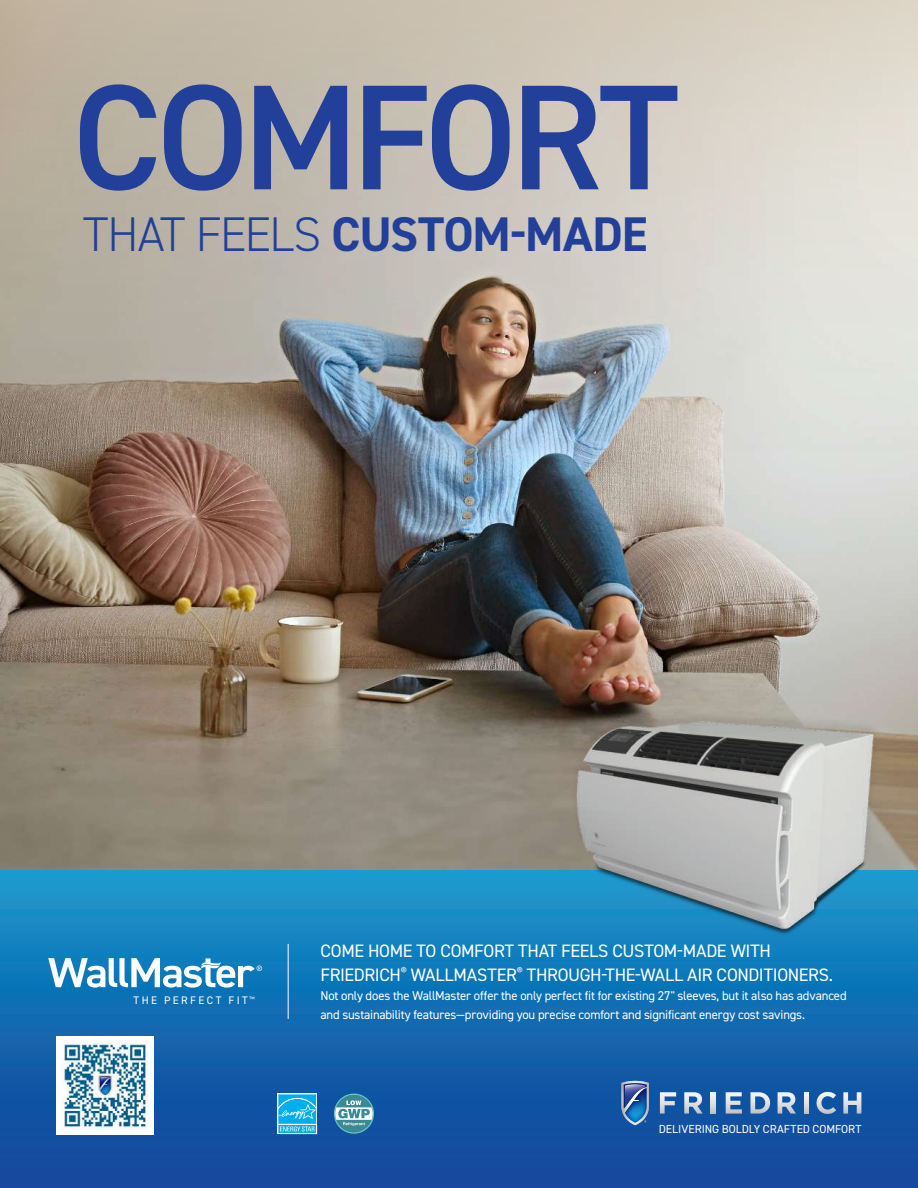
<style>
.page{position:relative;width:918px;height:1188px;background:#fff}
.page>*{position:absolute;margin:0;border:0;box-sizing:border-box;transform-origin:0 0}
.t1{font:600 150px "DIN2014";letter-spacing:-.04em;color:#223f99}
.t2{font:700 48.75px "DIN2014";letter-spacing:-.02em;color:#223f99}
.t3{font:18px/24px "DIN2014";letter-spacing:-.02em;color:#fff}
.t4{font:12.75px/18.8px "DIN2014";letter-spacing:-.015em;color:#fff}
.t5{font:11.7px "DIN2014";color:#fff}
.t6{font:10.95px "DIN2014";letter-spacing:.22em;color:#fff}
.s1{font-weight:300}
</style>
<div class="page">
<img style="left:0;top:495px;width:918px;height:375px">
<svg style="left:0;top:0;width:918px;height:495px;background:#bcb6ad"></svg>
<div style="left:0;top:870px;width:918px;height:318px;background:linear-gradient(to bottom,#1796cc,#114097)"></div>
<img style="left:553px;top:699px;width:360px;height:245px">
<svg style="left:334px;top:1094px;width:40px;height:40px;background:#5e9bb1"></svg>
<svg style="left:277px;top:1094px;width:40px;height:40px;background:#40c2f2"></svg>
<svg style="left:660px;top:1092px;width:16px;height:22px"></svg>
<svg style="left:684px;top:1092px;width:19px;height:22px"></svg>
<svg style="left:711px;top:1092px;width:5px;height:22px"></svg>
<svg style="left:726px;top:1092px;width:16px;height:22px"></svg>
<svg style="left:750px;top:1092px;width:20px;height:22px"></svg>
<svg style="left:778px;top:1092px;width:18px;height:22px"></svg>
<svg style="left:804px;top:1092px;width:5px;height:22px"></svg>
<svg style="left:817px;top:1092px;width:19px;height:22px"></svg>
<svg style="left:843px;top:1092px;width:18px;height:22px"></svg>
<svg style="left:621px;top:1081px;width:28px;height:44px"></svg>
<hr style="left:288px;top:944px;width:1px;height:75px;background:#fff">
<svg style="left:48px;top:958px;width:214px;height:30px"></svg>
<img style="left:56px;top:1036px;width:98px;height:98px">
<h1 class="t1" style="left:73px;top:38px;width:607px">COMFORT</h1>
<h2 class="t2" style="left:83px;top:202px;width:566px"><span class="s1">THAT FEELS</span> CUSTOM-MADE</h2>
<p class="t6" style="left:133px;top:994px;width:123px">THE PERFECT FIT<sup>™</sup></p>
<h3 class="t3" style="left:321px;top:939px;width:514px">COME HOME TO COMFORT THAT FEELS CUSTOM-MADE WITH<br>FRIEDRICH<sup>®</sup> WALLMASTER<sup>®</sup> THROUGH-THE-WALL AIR CONDITIONERS.</h3>
<p class="t4" style="left:320px;top:986px;width:528px">Not only does the WallMaster offer the only perfect fit for existing 27" sleeves, but it also has advanced and sustainability features—providing you precise comfort and significant energy cost savings.</p>
<p class="t5" style="left:659px;top:1121px;width:204px">DELIVERING BOLDLY CRAFTED COMFORT</p>
</div>
